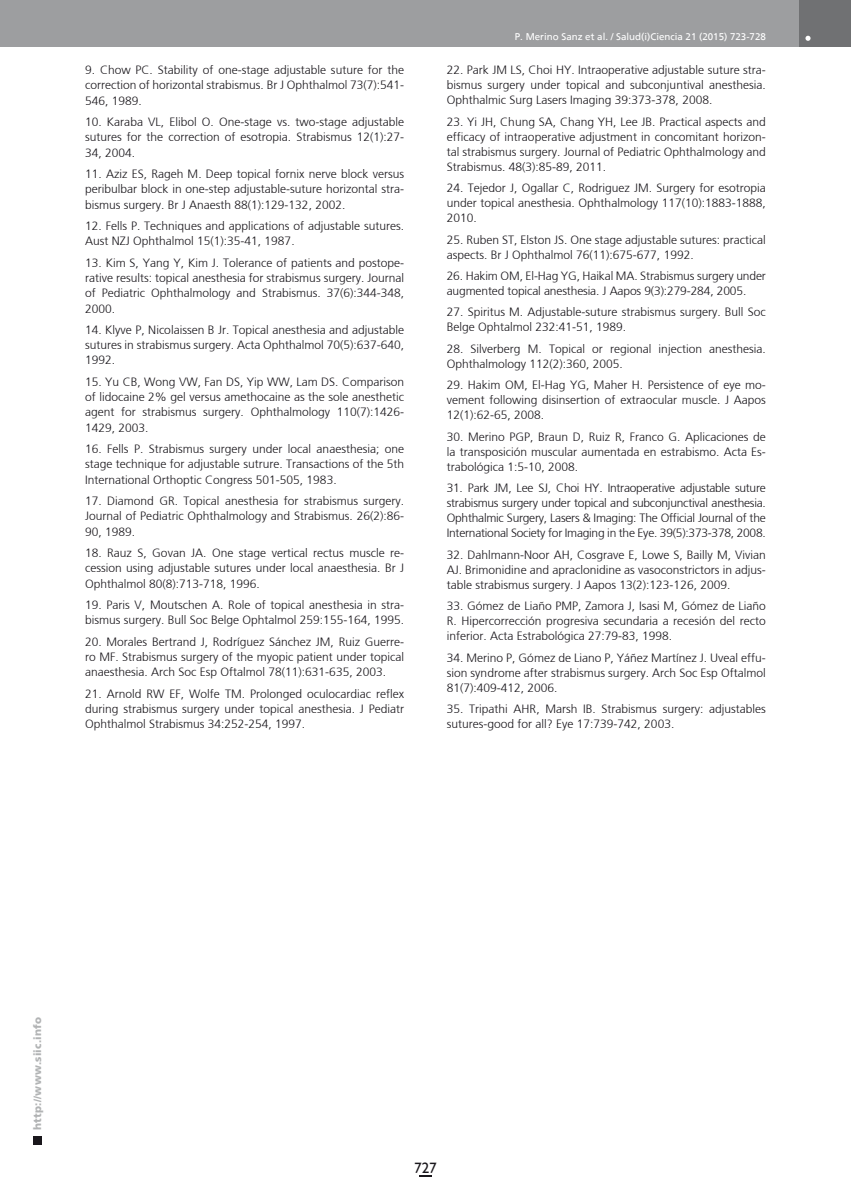
<style>
.page{position:relative;width:851px;height:1191px;background:#fff}
.page>*{position:absolute;margin:0;border:0;box-sizing:border-box;transform-origin:0 0}
.t1{font:15px "Humanist 521 BT";color:#1a171c}
.t2{font:300 12px/15.1px "Frutiger";color:#1a171c;text-align:justify}
.t3{font:900 10.5px "Frutiger";letter-spacing:.015em;color:#b1b3b4}
.t4{font:9.75px "Frutiger";color:#fff}
</style>
<div class="page">
<div style="left:33px;top:1135px;width:9px;height:9px;background:#1a171c"></div>
<div style="left:1px;top:0;width:812px;height:47px;background:#9d9ea0"></div>
<div style="left:799px;top:0;width:51px;height:47px;background:#707173"></div>
<svg style="left:805px;top:36px;width:5px;height:5px"></svg>
<svg style="left:419px;top:1175px;width:12px;height:1px"></svg>
<p class="t2" style="left:85px;top:62px;width:320px">9. Chow PC. Stability of one-stage adjustable suture for the correction of horizontal strabismus. Br J Ophthalmol 73(7):541- 546, 1989.</p>
<p class="t2" style="left:85px;top:114px;width:320px">10. Karaba VL, Elibol O. One-stage vs. two-stage adjustable sutures for the correction of esotropia. Strabismus 12(1):27- 34, 2004.</p>
<p class="t2" style="left:85px;top:166px;width:320px">11. Aziz ES, Rageh M. Deep topical fornix nerve block versus peribulbar block in one-step adjustable-suture horizontal stra&shy;bismus surgery. Br J Anaesth 88(1):129-132, 2002.</p>
<p class="t2" style="left:85px;top:218px;width:320px">12. Fells P. Techniques and applications of adjustable sutures.<br>Aust NZJ Ophthalmol 15(1):35-41, 1987.</p>
<p class="t2" style="left:85px;top:255px;width:320px">13. Kim S, Yang Y, Kim J. Tolerance of patients and postope&shy;rative results: topical anesthesia for strabismus surgery. Journal of Pediatric Ophthalmology and Strabismus. 37(6):344-348, 2000.</p>
<p class="t2" style="left:85px;top:322px;width:320px">14. Klyve P, Nicolaissen B Jr. Topical anesthesia and adjustable sutures in strabismus surgery. Acta Ophthalmol 70(5):637-640, 1992.</p>
<p class="t2" style="left:85px;top:374px;width:320px">15. Yu CB, Wong VW, Fan DS, Yip WW, Lam DS. Comparison of lidocaine 2% gel versus amethocaine as the sole anesthetic agent for strabismus surgery. Ophthalmology 110(7):1426- 1429, 2003.</p>
<p class="t2" style="left:85px;top:441px;width:320px">16. Fells P. Strabismus surgery under local anaesthesia; one stage technique for adjustable sutrure. Transactions of the 5th International Orthoptic Congress 501-505, 1983.</p>
<p class="t2" style="left:85px;top:493px;width:320px">17. Diamond GR. Topical anesthesia for strabismus surgery.<br>Journal of Pediatric Ophthalmology and Strabismus. 26(2):86- 90, 1989.</p>
<p class="t2" style="left:85px;top:545px;width:320px">18. Rauz S, Govan JA. One stage vertical rectus muscle re&shy;cession using adjustable sutures under local anaesthesia. Br J Ophthalmol 80(8):713-718, 1996.</p>
<p class="t2" style="left:85px;top:597px;width:320px">19. Paris V, Moutschen A. Role of topical anesthesia in stra&shy;bismus surgery. Bull Soc Belge Ophtalmol 259:155-164, 1995.</p>
<p class="t2" style="left:85px;top:634px;width:320px">20. Morales Bertrand J, Rodríguez Sánchez JM, Ruiz Guerre&shy;ro MF. Strabismus surgery of the myopic patient under topical anaesthesia. Arch Soc Esp Oftalmol 78(11):631-635, 2003.</p>
<p class="t2" style="left:85px;top:686px;width:320px">21. Arnold RW EF, Wolfe TM. Prolonged oculocardiac reflex during strabismus surgery under topical anesthesia. J Pediatr Ophthalmol Strabismus 34:252-254, 1997.</p>
<p class="t4" style="left:514px;top:31px;width:252px">P. Merino Sanz et al. / Salud(i)Ciencia 21 (2015) 723-728</p>
<p class="t2" style="left:446px;top:62px;width:320px">22. Park JM LS, Choi HY. Intraoperative adjustable suture stra&shy;bismus surgery under topical and subconjuntival anesthesia.<br>Ophthalmic Surg Lasers Imaging 39:373-378, 2008.</p>
<p class="t2" style="left:446px;top:114px;width:320px">23. Yi JH, Chung SA, Chang YH, Lee JB. Practical aspects and efficacy of intraoperative adjustment in concomitant horizon&shy;tal strabismus surgery. Journal of Pediatric Ophthalmology and Strabismus. 48(3):85-89, 2011.</p>
<p class="t2" style="left:446px;top:180px;width:320px">24. Tejedor J, Ogallar C, Rodriguez JM. Surgery for esotropia under topical anesthesia. Ophthalmology 117(10):1883-1888, 2010.</p>
<p class="t2" style="left:446px;top:232px;width:320px">25. Ruben ST, Elston JS. One stage adjustable sutures: practical aspects. Br J Ophthalmol 76(11):675-677, 1992.</p>
<p class="t2" style="left:446px;top:268px;width:320px">26. Hakim OM, El-Hag YG, Haikal MA. Strabismus surgery under augmented topical anesthesia. J Aapos 9(3):279-284, 2005.</p>
<p class="t2" style="left:446px;top:305px;width:320px">27. Spiritus M. Adjustable-suture strabismus surgery. Bull Soc<br>Belge Ophtalmol 232:41-51, 1989.</p>
<p class="t2" style="left:446px;top:341px;width:320px">28. Silverberg M. Topical or regional injection anesthesia.<br>Ophthalmology 112(2):360, 2005.</p>
<p class="t2" style="left:446px;top:378px;width:320px">29. Hakim OM, El-Hag YG, Maher H. Persistence of eye mo&shy;vement following disinsertion of extraocular muscle. J Aapos 12(1):62-65, 2008.</p>
<p class="t2" style="left:446px;top:429px;width:320px">30. Merino PGP, Braun D, Ruiz R, Franco G. Aplicaciones de la transposición muscular aumentada en estrabismo. Acta Es&shy;trabológica 1:5-10, 2008.</p>
<p class="t2" style="left:446px;top:480px;width:320px">31. Park JM, Lee SJ, Choi HY. Intraoperative adjustable suture strabismus surgery under topical and subconjunctival anesthesia.<br>Ophthalmic Surgery, Lasers &amp; Imaging: The Official Journal of the International Society for Imaging in the Eye. 39(5):373-378, 2008.</p>
<p class="t2" style="left:446px;top:547px;width:320px">32. Dahlmann-Noor AH, Cosgrave E, Lowe S, Bailly M, Vivian AJ. Brimonidine and apraclonidine as vasoconstrictors in adjus&shy;table strabismus surgery. J Aapos 13(2):123-126, 2009.</p>
<p class="t2" style="left:446px;top:598px;width:320px">33. Gómez de Liaño PMP, Zamora J, Isasi M, Gómez de Liaño R. Hipercorrección progresiva secundaria a recesión del recto inferior. Acta Estrabológica 27:79-83, 1998.</p>
<p class="t2" style="left:446px;top:650px;width:320px">34. Merino P, Gómez de Liano P, Yáñez Martínez J. Uveal effu&shy;sion syndrome after strabismus surgery. Arch Soc Esp Oftalmol 81(7):409-412, 2006.</p>
<p class="t2" style="left:446px;top:701px;width:320px">35. Tripathi AHR, Marsh IB. Strabismus surgery: adjustables sutures-good for all? Eye 17:739-742, 2003.</p>
<p class="t3" style="left:31px;top:1129px;width:114px;rotate:-90deg">http://www.siic.info</p>
<p class="t1" style="left:414px;top:1158px;width:24px">727</p>
</div>
